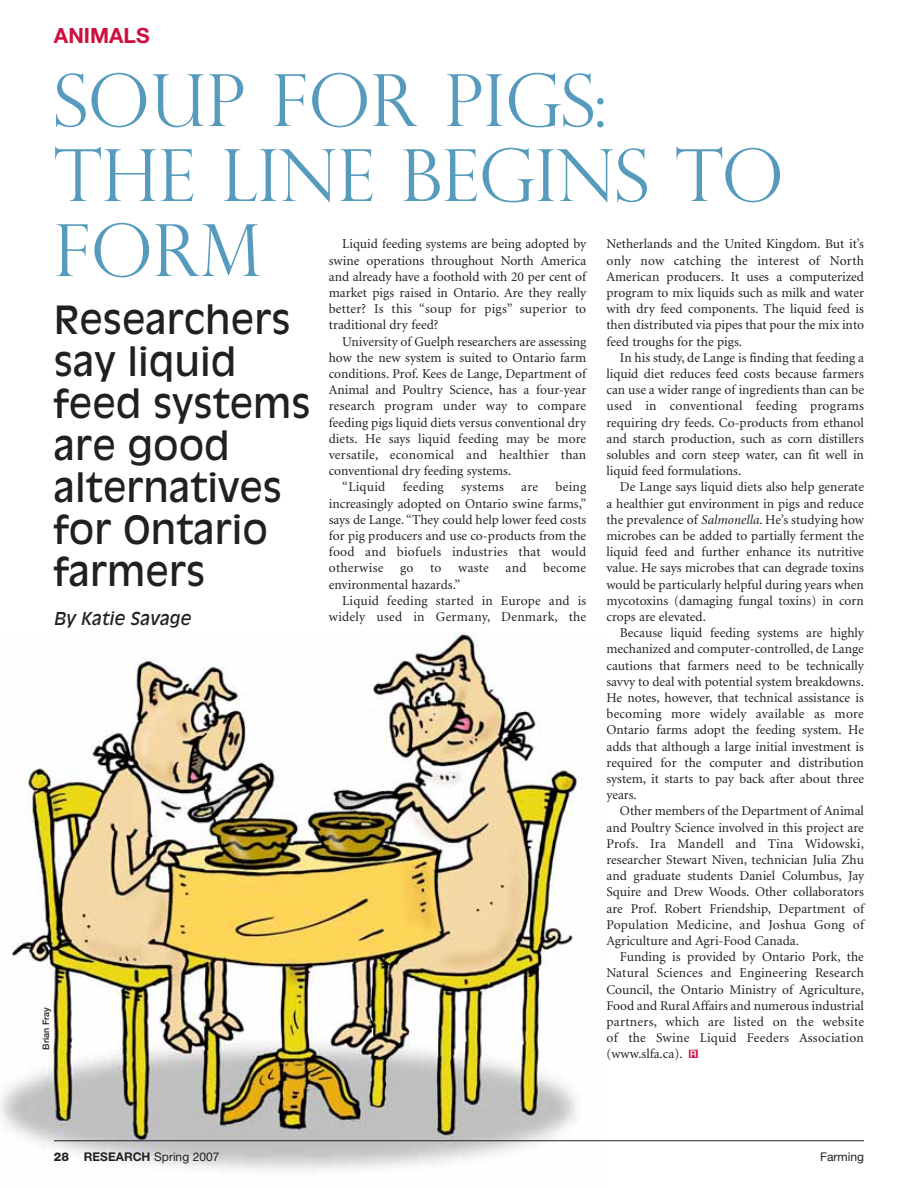
<style>
.page{position:relative;width:918px;height:1188px;background:#fff}
.page>*{position:absolute;margin:0;border:0;box-sizing:border-box;transform-origin:0 0}
.t1{font:300 72px/75px "Perpetua Titling";color:#569bbd}
.t2{font:38.4px/42px "Antique Olive";color:#231f20}
.t3{font:700 21px "Helvetica Neue";color:#ce1041}
.t4{font:italic 17.55px "Antique Olive";color:#231f20}
.t5{font:13.5px/16.2px "Minion";color:#231f20;text-align:justify}
.t6{font:13.5px "Minion";letter-spacing:.02em;color:#231f20}
.t7{font:12px "Helvetica Neue";color:#231f20}
.t8{font:500 9px "Helvetica Neue";color:#231f20}
.s1{font-style:italic}
.s2{font-weight:800}
.s3{font-weight:700}
</style>
<div class="page">
<img style="left:2px;top:633px;width:601px;height:538px">
<hr style="left:54px;top:1140px;width:810px;height:1px;background:#231f20">
<h3 class="t3" style="left:54px;top:28px;width:97px">ANIMALS</h3>
<h1 class="t1" style="left:54px;top:64px;width:731px">SOUP FOR PIGS:<br>THE LINE BEGINS TO<br>FORM</h1>
<h2 class="t2" style="left:54px;top:301px;width:258px">Researchers say liquid feed systems are good alternatives for Ontario farmers</h2>
<p class="t4" style="left:54px;top:611px;width:138px">By Katie Savage</p>
<p class="t5" style="left:329px;top:237px;width:259px;text-indent:14px">Liquid feeding systems are being adopted by swine operations throughout North America and already have a foothold with 20 per cent of market pigs raised in Ontario. Are they really better? Is this “soup for pigs” superior to traditional dry feed?</p>
<p class="t5" style="left:342px;top:334px;width:246px">University of Guelph researchers are assessing</p>
<p class="t5" style="left:329px;top:351px;width:259px">how the new system is suited to Ontario farm</p>
<p class="t5" style="left:329px;top:367px;width:259px">conditions. Prof. Kees de Lange, Department of</p>
<p class="t5" style="left:329px;top:383px;width:259px">Animal and Poultry Science, has a four-year</p>
<p class="t6" style="left:329px;top:401px;width:259px">research program under way to compare</p>
<p class="t5" style="left:329px;top:415px;width:259px">feeding pigs liquid diets versus conventional dry</p>
<p class="t5" style="left:329px;top:432px;width:259px">diets. He says liquid feeding may be more</p>
<p class="t6" style="left:329px;top:449px;width:259px">versatile, economical and healthier than</p>
<p class="t5" style="left:329px;top:464px;width:184px">conventional dry feeding systems.</p>
<p class="t5" style="left:342px;top:480px;width:45px">“Liquid</p>
<p class="t6" style="left:403px;top:482px;width:43px">feeding</p>
<p class="t6" style="left:461px;top:482px;width:44px">systems</p>
<p class="t5" style="left:521px;top:480px;width:18px">are</p>
<p class="t5" style="left:606px;top:237px;width:259px">Netherlands and the United Kingdom. But it’s only now catching the interest of North American producers. It uses a computerized program to mix liquids such as milk and water with dry feed components. The liquid feed is then distributed via pipes that pour the mix into feed troughs for the pigs.</p>
<p class="t5" style="left:606px;top:351px;width:259px;text-indent:14px">In his study, de Lange is finding that feeding a liquid diet reduces feed costs because farmers can use a wider range of ingredients than can be used in conventional feeding programs requiring dry feeds. Co-products from ethanol and starch production, such as corn distillers solubles and corn steep water, can fit well in liquid feed formulations.</p>
<p class="t5" style="left:606px;top:480px;width:259px;text-indent:14px">De Lange says liquid diets also help generate a healthier gut environment in pigs and reduce the prevalence of <span class="s1">Salmonella</span>. He’s studying how microbes can be added to partially ferment the liquid feed and further enhance its nutritive value. He says microbes that can degrade toxins would be particularly helpful during years when mycotoxins (damaging fungal toxins) in corn crops are elevated.</p>
<p class="t5" style="left:606px;top:626px;width:259px;text-indent:14px">Because liquid feeding systems are highly mechanized and computer-controlled, de Lange cautions that farmers need to be technically savvy to deal with potential system breakdowns.<br>He notes, however, that technical assistance is becoming more widely available as more Ontario farms adopt the feeding system. He adds that although a large initial investment is required for the computer and distribution system, it starts to pay back after about three years.</p>
<p class="t5" style="left:606px;top:804px;width:259px;text-indent:14px">Other members of the Department of Animal and Poultry Science involved in this project are Profs. Ira Mandell and Tina Widowski, researcher Stewart Niven, technician Julia Zhu and graduate students Daniel Columbus, Jay Squire and Drew Woods. Other collaborators are Prof. Robert Friendship, Department of Population Medicine, and Joshua Gong of Agriculture and Agri-Food Canada.</p>
<p class="t5" style="left:606px;top:950px;width:259px;text-indent:14px">Funding is provided by Ontario Pork, the Natural Sciences and Engineering Research Council, the Ontario Ministry of Agriculture, Food and Rural Affairs and numerous industrial partners, which are listed on the website of the Swine Liquid Feeders Association (www.slfa.ca).</p>
<p class="t5" style="left:329px;top:480px;width:259px;text-indent:227px">being increasingly adopted on Ontario swine farms,” says de Lange. “They could help lower feed costs for pig producers and use co-products from the food and biofuels industries that would otherwise go to waste and become environmental hazards.”</p>
<p class="t5" style="left:329px;top:594px;width:259px;text-align:right">Liquid feeding started in Europe and is widely used in Germany, Denmark, the</p>
<p class="t8" style="left:43px;top:1050px;width:44px;rotate:-90deg">Brian Fray</p>
<p class="t7" style="left:54px;top:1153px;width:167px"><span class="s2">28</span> <span class="s3">RESEARCH</span> Spring 2007</p>
<p class="t7" style="left:820px;top:1153px;width:45px">Farming</p>
</div>
